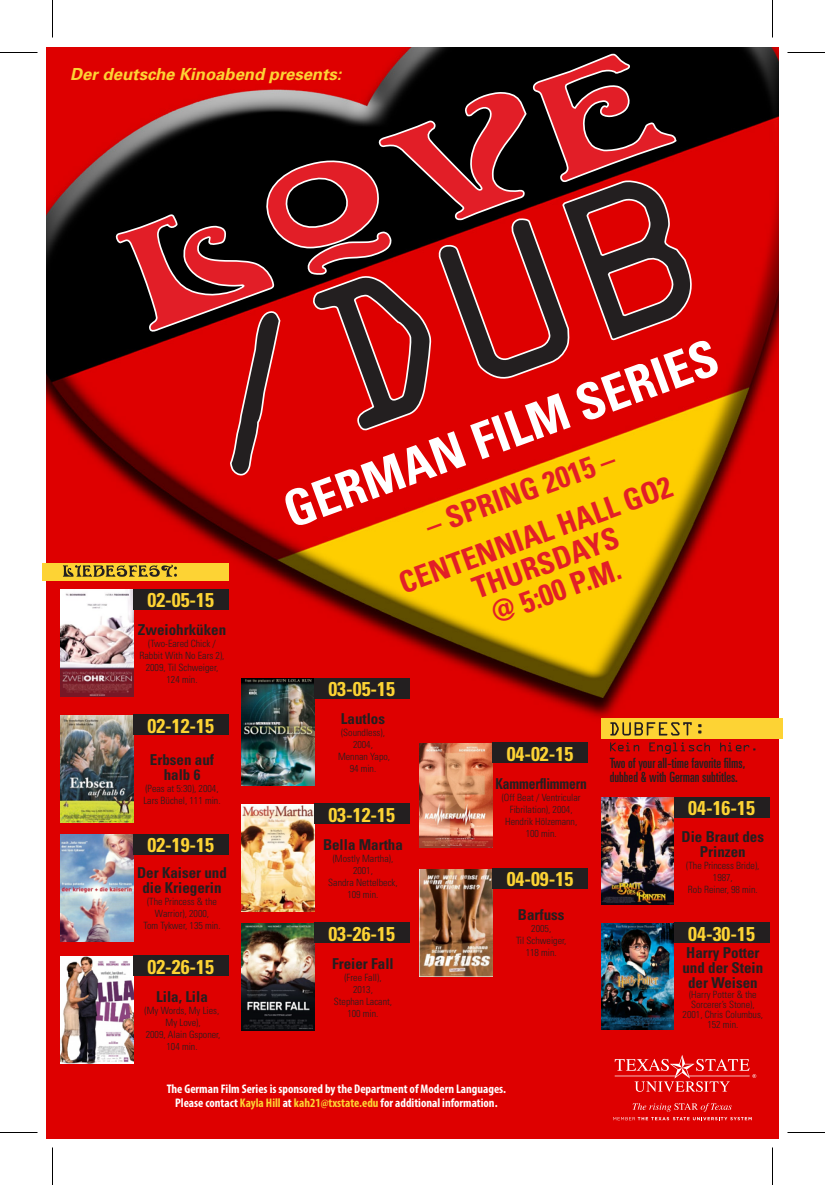
<style>
.page{position:relative;width:825px;height:1185px;background:#fff}
.page>*{position:absolute;margin:0;border:0;box-sizing:border-box;transform-origin:0 0}
.t1{font:700 condensed 50px "Univers";color:#fff}
.t2{font:700 condensed 30px "Univers";color:#e21e27}
.t3{font:700 condensed 20px "Univers";color:#fdd334}
.t4{font:italic 700 16.75px "Univers";color:#fdd334}
.t5{font:700 condensed 15px/15px "Univers";color:#231f20;text-align:center}
.t6{font:700 condensed 15px "Univers";color:#231f20;scale:.9 1}
.t7{font:ultra-condensed 14.25px/14.2px "Univers";color:#231f20}
.t8{font:700 condensed 12.5px "Myriad Pro";color:#fff}
.t9{font:300 condensed 10px/12px "Univers";color:#231f20;text-align:center}
.s1{color:#fdd334}
</style>
<div class="page">
<img style="left:47px;top:47px;width:732px;height:1091px">
<img style="left:61px;top:590px;width:72px;height:107px">
<div style="left:133px;top:589px;width:96px;height:21px;background:#231f20"></div>
<svg style="left:613px;top:1103px;width:139px;height:17px;background:#e11f1f"></svg>
<svg style="left:615px;top:1055px;width:141px;height:37px;background:#e32929"></svg>
<svg style="left:116px;top:54px;width:562px;height:280px;background:#60181a"></svg>
<svg style="left:229px;top:179px;width:465px;height:298px;background:#a81b12"></svg>
<div style="left:42px;top:563px;width:187px;height:18px;background:#fdd334"></div>
<svg style="left:63px;top:565px;width:114px;height:12px"></svg>
<img style="left:61px;top:716px;width:72px;height:107px">
<div style="left:133px;top:715px;width:96px;height:20px;background:#231f20"></div>
<img style="left:61px;top:835px;width:72px;height:107px">
<div style="left:133px;top:834px;width:96px;height:20px;background:#231f20"></div>
<img style="left:61px;top:957px;width:72px;height:107px">
<div style="left:133px;top:956px;width:96px;height:20px;background:#231f20"></div>
<img style="left:242px;top:679px;width:72px;height:107px">
<div style="left:314px;top:678px;width:96px;height:20px;background:#231f20"></div>
<img style="left:242px;top:804px;width:72px;height:107px">
<div style="left:314px;top:804px;width:96px;height:20px;background:#231f20"></div>
<img style="left:242px;top:923px;width:72px;height:107px">
<div style="left:314px;top:923px;width:96px;height:20px;background:#231f20"></div>
<img style="left:420px;top:743px;width:72px;height:105px">
<div style="left:492px;top:743px;width:96px;height:20px;background:#231f20"></div>
<img style="left:420px;top:869px;width:72px;height:107px">
<div style="left:492px;top:868px;width:96px;height:21px;background:#231f20"></div>
<img style="left:601px;top:798px;width:73px;height:107px">
<div style="left:674px;top:797px;width:95px;height:20px;background:#231f20"></div>
<img style="left:601px;top:923px;width:73px;height:106px">
<div style="left:674px;top:923px;width:95px;height:20px;background:#231f20"></div>
<div style="left:601px;top:718px;width:182px;height:20px;background:#fdd334"></div>
<svg style="left:610px;top:722px;width:92px;height:14px"></svg>
<svg style="left:610px;top:742px;width:145px;height:12px;background:#bd0505"></svg>
<hr style="left:0;top:52px;width:38px;height:1px;background:#000">
<hr style="left:788px;top:52px;width:37px;height:1px;background:#000">
<hr style="left:0;top:1132px;width:38px;height:1px;background:#000">
<hr style="left:788px;top:1132px;width:37px;height:1px;background:#000">
<hr style="left:52px;top:0;width:1px;height:38px;background:#000">
<hr style="left:52px;top:1148px;width:1px;height:37px;background:#000">
<hr style="left:772px;top:0;width:1px;height:38px;background:#000">
<hr style="left:772px;top:1148px;width:1px;height:37px;background:#000">
<p class="t4" style="left:70px;top:64px;width:273px">Der deutsche Kinoabend presents:</p>
<p class="t3" style="left:147px;top:588px;width:68px">02-05-15</p>
<p class="t5" style="left:138px;top:622px;width:90px">Zweiohrküken</p>
<p class="t9" style="left:148px;top:638px;width:69px">(Two-Eared Chick /</p>
<p class="t9" style="left:140px;top:650px;width:86px">Rabbit With No Ears 2),</p>
<p class="t9" style="left:146px;top:662px;width:74px">2009, Til Schweiger,</p>
<p class="t9" style="left:166px;top:674px;width:33px">124 min.</p>
<p class="t3" style="left:147px;top:714px;width:68px">02-12-15</p>
<p class="t5" style="left:150px;top:752px;width:66px">Erbsen auf halb 6</p>
<p class="t9" style="left:145px;top:783px;width:75px">(Peas at 5:30), 2004,</p>
<p class="t9" style="left:143px;top:795px;width:79px">Lars Büchel, 111 min.</p>
<p class="t3" style="left:147px;top:833px;width:68px">02-19-15</p>
<p class="t5" style="left:137px;top:866px;width:91px">Der Kaiser und die Kriegerin</p>
<p class="t9" style="left:147px;top:896px;width:71px">(The Princess &amp; the</p>
<p class="t9" style="left:155px;top:908px;width:56px">Warrior), 2000,</p>
<p class="t9" style="left:143px;top:920px;width:79px">Tom Tykwer, 135 min.</p>
<p class="t3" style="left:147px;top:955px;width:68px">02-26-15</p>
<p class="t5" style="left:156px;top:989px;width:53px">Lila, Lila</p>
<p class="t9" style="left:145px;top:1004px;width:76px">(My Words, My Lies,</p>
<p class="t9" style="left:166px;top:1016px;width:36px">My Love),</p>
<p class="t9" style="left:146px;top:1028px;width:76px">2009, Alain Gsponer,</p>
<p class="t9" style="left:166px;top:1040px;width:33px">104 min.</p>
<p class="t1" style="left:275px;top:483px;width:460px;rotate:-20deg">GERMAN FILM SERIES</p>
<p class="t2" style="left:420px;top:509px;width:201px;rotate:-20deg">– SPRING 2015 –</p>
<p class="t2" style="left:394px;top:567px;width:290px;rotate:-20deg">CENTENNIAL HALL GO2</p>
<p class="t2" style="left:468px;top:572px;width:155px;rotate:-20deg">THURSDAYS</p>
<p class="t2" style="left:486px;top:597px;width:137px;rotate:-20deg">@ 5:00 P.M.</p>
<p class="t3" style="left:328px;top:677px;width:68px">03-05-15</p>
<p class="t5" style="left:341px;top:711px;width:46px">Lautlos</p>
<p class="t9" style="left:341px;top:726px;width:45px">(Soundless),</p>
<p class="t9" style="left:353px;top:738px;width:21px">2004,</p>
<p class="t9" style="left:338px;top:750px;width:54px">Mennan Yapo,</p>
<p class="t9" style="left:350px;top:762px;width:28px">94 min.</p>
<p class="t3" style="left:328px;top:802px;width:68px">03-12-15</p>
<p class="t5" style="left:323px;top:837px;width:81px">Bella Martha</p>
<p class="t9" style="left:333px;top:852px;width:62px">(Mostly Martha),</p>
<p class="t9" style="left:353px;top:864px;width:21px">2001,</p>
<p class="t9" style="left:328px;top:876px;width:71px">Sandra Nettelbeck,</p>
<p class="t9" style="left:347px;top:888px;width:33px">109 min.</p>
<p class="t3" style="left:328px;top:921px;width:68px">03-26-15</p>
<p class="t5" style="left:332px;top:956px;width:63px">Freier Fall</p>
<p class="t9" style="left:344px;top:971px;width:39px">(Free Fall),</p>
<p class="t9" style="left:353px;top:983px;width:21px">2013,</p>
<p class="t9" style="left:334px;top:995px;width:60px">Stephan Lacant,</p>
<p class="t9" style="left:347px;top:1007px;width:33px">100 min.</p>
<p class="t3" style="left:507px;top:741px;width:68px">04-02-15</p>
<p class="t6" style="left:496px;top:774px;width:103px">Kammerflimmern</p>
<p class="t9" style="left:502px;top:791px;width:81px">(Off Beat / Ventricular<br>Fibrilation), 2004,</p>
<p class="t9" style="left:505px;top:815px;width:74px">Hendrik Hölzemann,</p>
<p class="t9" style="left:526px;top:827px;width:33px">100 min.</p>
<p class="t3" style="left:507px;top:867px;width:68px">04-09-15</p>
<p class="t5" style="left:518px;top:907px;width:48px">Barfuss</p>
<p class="t9" style="left:531px;top:923px;width:21px">2005,</p>
<p class="t9" style="left:516px;top:935px;width:52px">Til Schweiger,</p>
<p class="t9" style="left:526px;top:947px;width:33px">118 min.</p>
<p class="t7" style="left:610px;top:756px;width:137px">Two of your all-time favorite films, dubbed &amp; with German subtitles.</p>
<p class="t3" style="left:688px;top:796px;width:68px">04-16-15</p>
<p class="t5" style="left:682px;top:829px;width:84px">Die Braut des<br>Prinzen</p>
<p class="t9" style="left:686px;top:859px;width:75px">(The Princess Bride),<br>1987,</p>
<p class="t9" style="left:688px;top:883px;width:71px">Rob Reiner, 98 min.</p>
<p class="t3" style="left:688px;top:921px;width:68px">04-30-15</p>
<p class="t5" style="left:682px;top:945px;width:82px">Harry Potter und der Stein der Weisen</p>
<p class="t9" style="left:689px;top:988px;width:69px">(Harry Potter &amp; the</p>
<p class="t9" style="left:691px;top:998px;width:65px">Sorcerer’s Stone),</p>
<p class="t9" style="left:683px;top:1009px;width:82px;line-height:10px">2001, Chris Columbus,<br>152 min.</p>
<p class="t8" style="left:167px;top:1081px;width:341px">The German Film Series is sponsored by the Department of Modern Languages.</p>
<p class="t8" style="left:175px;top:1095px;width:324px">Please contact <span class="s1">Kayla Hill</span> at <span class="s1">kah21@txstate.edu</span> for additional information.</p>
</div>
